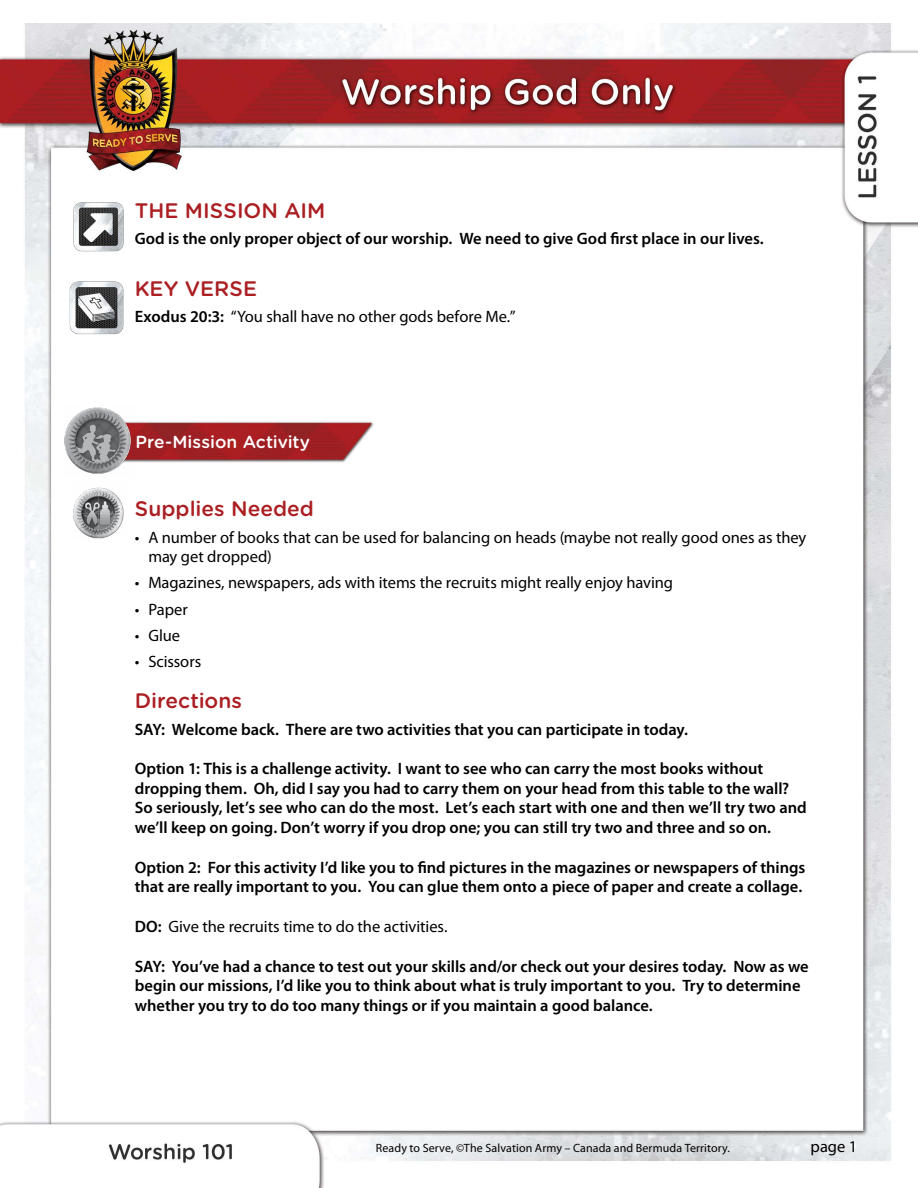
<style>
.page{position:relative;width:918px;height:1188px;background:#fff}
.page>*{position:absolute;margin:0;border:0;box-sizing:border-box;transform-origin:0 0}
.t1{font:500 21px "Gotham Rounded";color:#ab1f23}
.t2{font:500 17.4px "Gotham Rounded";color:#fff}
.t3{font:600 16.5px/19.5px "Myriad Pro";color:#000}
.t4{font:16.5px/19.5px "Myriad Pro";letter-spacing:-.005em;color:#000}
.t5{font:12px "Myriad Pro";letter-spacing:.01em;color:#000}
.s1{font-weight:600}
</style>
<div class="page">
<img style="left:0;top:23px;width:918px;height:1165px">
<img style="left:68px;top:279px;width:57px;height:56px">
<img style="left:72px;top:201px;width:53px;height:52px">
<img style="left:134px;top:418px;width:240px;height:45px">
<img style="left:63px;top:404px;width:71px;height:72px">
<img style="left:71px;top:482px;width:55px;height:57px">
<p class="t1" style="left:135px;top:195px;width:192px">THE MISSION AIM</p>
<p class="t3" style="left:135px;top:228px;width:631px">God is the only proper object of our worship. We need to give God first place in our lives.</p>
<p class="t1" style="left:135px;top:273px;width:124px">KEY VERSE</p>
<p class="t4" style="left:135px;top:306px;width:382px"><span class="s1">Exodus 20:3:</span> “You shall have no other gods before Me.”</p>
<p class="t2" style="left:136px;top:430px;width:176px">Pre-Mission Activity</p>
<p class="t1" style="left:135px;top:494px;width:181px">Supplies Needed</p>
<p class="t4" style="left:148px;top:527px;width:660px;text-indent:-13px">• A number of books that can be used for balancing on heads (maybe not really good ones as they may get dropped)</p>
<p class="t4" style="left:135px;top:573px;width:540px">• Magazines, newspapers, ads with items the recruits might really enjoy having</p>
<p class="t4" style="left:135px;top:599px;width:54px">• Paper</p>
<p class="t4" style="left:135px;top:625px;width:47px">• Glue</p>
<p class="t4" style="left:135px;top:652px;width:68px">• Scissors</p>
<p class="t1" style="left:135px;top:686px;width:109px">Directions</p>
<p class="t3" style="left:135px;top:719px;width:555px">SAY: Welcome back. There are two activities that you can participate in today.</p>
<p class="t3" style="left:135px;top:759px;width:673px">Option 1: This is a challenge activity. I want to see who can carry the most books without dropping them. Oh, did I say you had to carry them on your head from this table to the wall?<br>So seriously, let’s see who can do the most. Let’s each start with one and then we’ll try two and we’ll keep on going. Don’t worry if you drop one; you can still try two and three and so on.</p>
<p class="t3" style="left:135px;top:857px;width:672px">Option 2: For this activity I’d like you to find pictures in the magazines or newspapers of things that are really important to you. You can glue them onto a piece of paper and create a collage.</p>
<p class="t4" style="left:135px;top:916px;width:314px"><span class="s1">DO:</span> Give the recruits time to do the activities.</p>
<p class="t3" style="left:135px;top:956px;width:675px">SAY: You’ve had a chance to test out your skills and/or check out your desires today. Now as we begin our missions, I’d like you to think about what is truly important to you. Try to determine whether you try to do too many things or if you maintain a good balance.</p>
<p class="t5" style="left:376px;top:1141px;width:356px">Ready to Serve, ©The Salvation Army – Canada and Bermuda Territory.</p>
<p class="t4" style="left:811px;top:1136px;width:48px">page 1</p>
</div>
